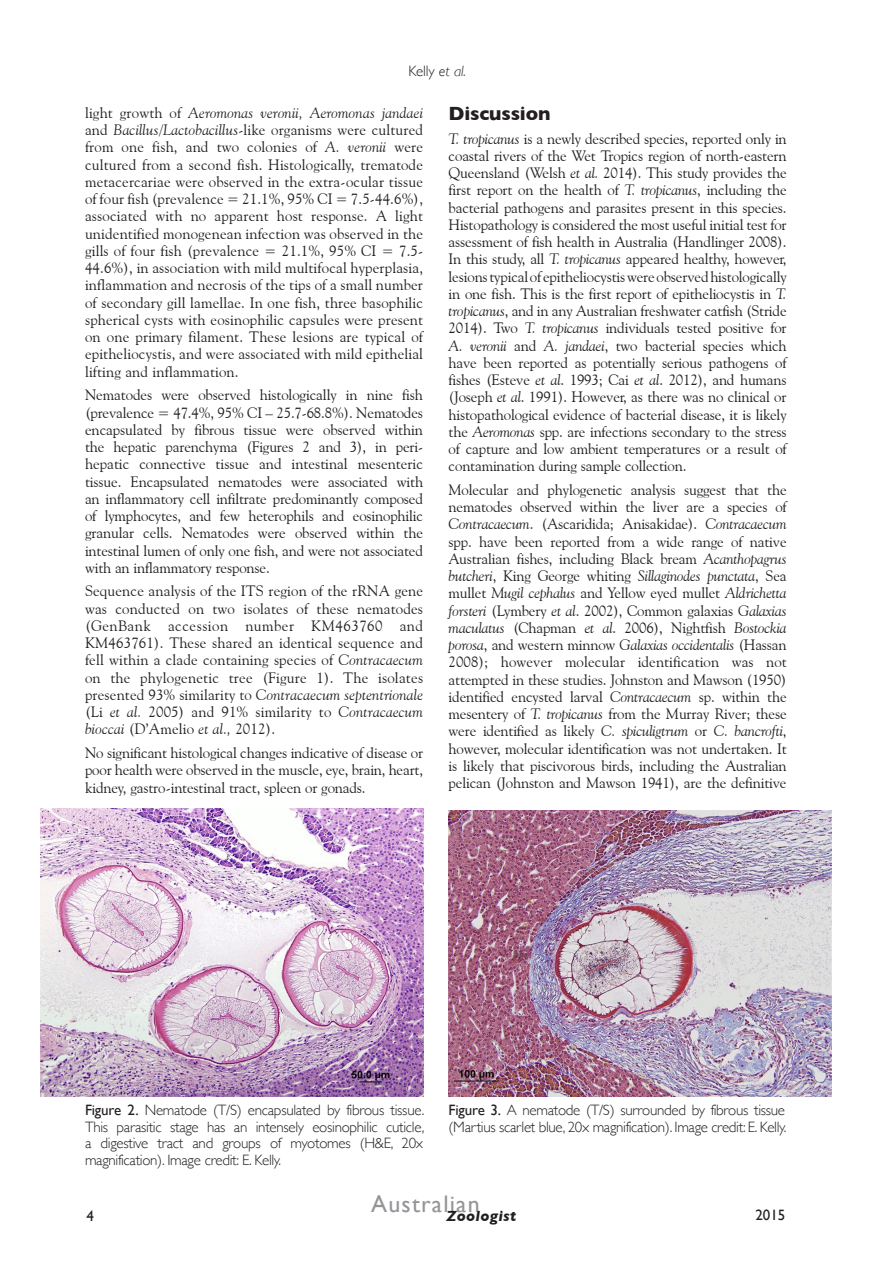
<style>
.page{position:relative;width:893px;height:1263px;background:#fff}
.page>*{position:absolute;margin:0;border:0;box-sizing:border-box;transform-origin:0 0}
.t1{font:24px "Gill Sans";letter-spacing:.05em;color:#939598}
.t2{font:700 19.5px "Gill Sans";letter-spacing:-.01em;color:#231f20}
.t3{font:15px/17.2px "Goudy Old Style BT";letter-spacing:-.01em;color:#231f20;text-align:justify}
.t4{font:300 15px/16.5px "Gill Sans";letter-spacing:-.02em;color:#231f20;text-align:justify}
.t5{font:italic 700 15px "Gill Sans";letter-spacing:.025em;color:#231f20}
.t6{font:15px "Gill Sans";color:#231f20}
.s1{font-style:italic}
.s2{font-weight:400}
</style>
<div class="page">
<img style="left:40px;top:809px;width:383px;height:287px">
<img style="left:449px;top:810px;width:382px;height:286px">
<p class="t4" style="left:408px;top:62px;width:59px">Kelly <span class="s1">et al.</span></p>
<p class="t3" style="left:85px;top:104px;width:340px">light growth of <span class="s1">Aeromonas veronii, Aeromonas jandaei </span>and <span class="s1">Bacillus/Lactobacillus</span>-like organisms were cultured from one fish, and two colonies of <span class="s1">A. veronii</span> were cultured from a second fish. Histologically, trematode metacercariae were observed in the extra-ocular tissue of four fish (prevalence = 21.1%, 95% CI = 7.5-44.6%), associated with no apparent host response. A light unidentified monogenean infection was observed in the gills of four fish (prevalence = 21.1%, 95% CI = 7.5- 44.6%), in association with mild multifocal hyperplasia, inflammation and necrosis of the tips of a small number of secondary gill lamellae. In one fish, three basophilic spherical cysts with eosinophilic capsules were present on one primary filament. These lesions are typical of epitheliocystis, and were associated with mild epithelial lifting and inflammation.</p>
<p class="t3" style="left:85px;top:386px;width:340px">Nematodes were observed histologically in nine fish (prevalence = 47.4%, 95% CI – 25.7-68.8%). Nematodes encapsulated by fibrous tissue were observed within the hepatic parenchyma (Figures 2 and 3), in peri&shy;hepatic connective tissue and intestinal mesenteric tissue. Encapsulated nematodes were associated with an inflammatory cell infiltrate predominantly composed of lymphocytes, and few heterophils and eosinophilic granular cells. Nematodes were observed within the intestinal lumen of only one fish, and were not associated with an inflammatory response.</p>
<p class="t3" style="left:85px;top:582px;width:340px">Sequence analysis of the ITS region of the rRNA gene was conducted on two isolates of these nematodes (GenBank accession number KM463760 and KM463761). These shared an identical sequence and fell within a clade containing species of <span class="s1">Contracaecum </span>on the phylogenetic tree (Figure 1). The isolates presented 93% similarity to <span class="s1">Contracaecum septentrionale </span>(Li <span class="s1">et al.</span> 2005) and 91% similarity to <span class="s1">Contracaecum bioccai</span> (D’Amelio <span class="s1">et al.,</span> 2012).</p>
<p class="t3" style="left:85px;top:744px;width:340px">No significant histological changes indicative of disease or poor health were observed in the muscle, eye, brain, heart, kidney, gastro-intestinal tract, spleen or gonads.</p>
<h2 class="t2" style="left:449px;top:102px;width:103px">Discussion</h2>
<p class="t3" style="left:449px;top:129px;width:340px"><span class="s1">T. tropicanus</span> is a newly described species, reported only in coastal rivers of the Wet Tropics region of north-eastern Queensland (Welsh <span class="s1">et al.</span> 2014). This study provides the first report on the health of <span class="s1">T. tropicanus</span>, including the bacterial pathogens and parasites present in this species.<br>Histopathology is considered the most useful initial test for assessment of fish health in Australia (Handlinger 2008).<br>In this study, all <span class="s1">T. tropicanus</span> appeared healthy, however, lesions typical of epitheliocystis were observed histologically in one fish. This is the first report of epitheliocystis in <span class="s1">T. tropicanus</span>, and in any Australian freshwater catfish (Stride 2014). Two <span class="s1">T. tropicanus</span> individuals tested positive for <span class="s1">A. veronii</span> and <span class="s1">A. jandaei</span>, two bacterial species which have been reported as potentially serious pathogens of fishes (Esteve <span class="s1">et al</span>. 1993; Cai <span class="s1">et al</span>. 2012), and humans (Joseph <span class="s1">et al</span>. 1991). However, as there was no clinical or histopathological evidence of bacterial disease, it is likely the <span class="s1">Aeromonas</span> spp. are infections secondary to the stress of capture and low ambient temperatures or a result of contamination during sample collection.</p>
<p class="t3" style="left:449px;top:481px;width:340px">Molecular and phylogenetic analysis suggest that the nematodes observed within the liver are a species of <span class="s1">Contracaecum</span>. (Ascaridida; Anisakidae). <span class="s1">Contracaecum </span>spp. have been reported from a wide range of native Australian fishes, including Black bream <span class="s1">Acanthopagrus butcheri</span>, King George whiting <span class="s1">Sillaginodes punctata</span>, Sea mullet <span class="s1">Mugil cephalus</span> and Yellow eyed mullet <span class="s1">Aldrichetta forsteri</span> (Lymbery <span class="s1">et al</span>. 2002), Common galaxias <span class="s1">Galaxias maculatus</span> (Chapman <span class="s1">et al</span>. 2006), Nightfish <span class="s1">Bostockia porosa</span>, and western minnow <span class="s1">Galaxias occidentalis</span> (Hassan 2008); however molecular identification was not attempted in these studies. Johnston and Mawson (1950) identified encysted larval <span class="s1">Contracaecum</span> sp. within the mesentery of <span class="s1">T. tropicanus</span> from the Murray River; these were identified as likely <span class="s1">C. spiculigtrum</span> or <span class="s1">C. bancrofti</span>, however, molecular identification was not undertaken. It is likely that piscivorous birds, including the Australian pelican (Johnston and Mawson 1941), are the definitive</p>
<p class="t4" style="left:85px;top:1102px;width:341px"><span class="s2">Figure 2.</span> Nematode (T/S) encapsulated by fibrous tissue.<br>This parasitic stage has an intensely eosinophilic cuticle, a digestive tract and groups of myotomes (H&amp;E, 20x magnification). Image credit: E. Kelly.</p>
<p class="t4" style="left:449px;top:1102px;width:339px"><span class="s2">Figure 3.</span> A nematode (T/S) surrounded by fibrous tissue (Martius scarlet blue, 20x magnification). Image credit: E. Kelly.</p>
<h1 class="t1" style="left:371px;top:1190px;width:110px">Australian</h1>
<p class="t6" style="left:87px;top:1207px;width:9px">4</p>
<p class="t5" style="left:446px;top:1207px;width:71px">Zoologist</p>
<p class="t6" style="left:756px;top:1207px;width:31px">2015</p>
</div>
